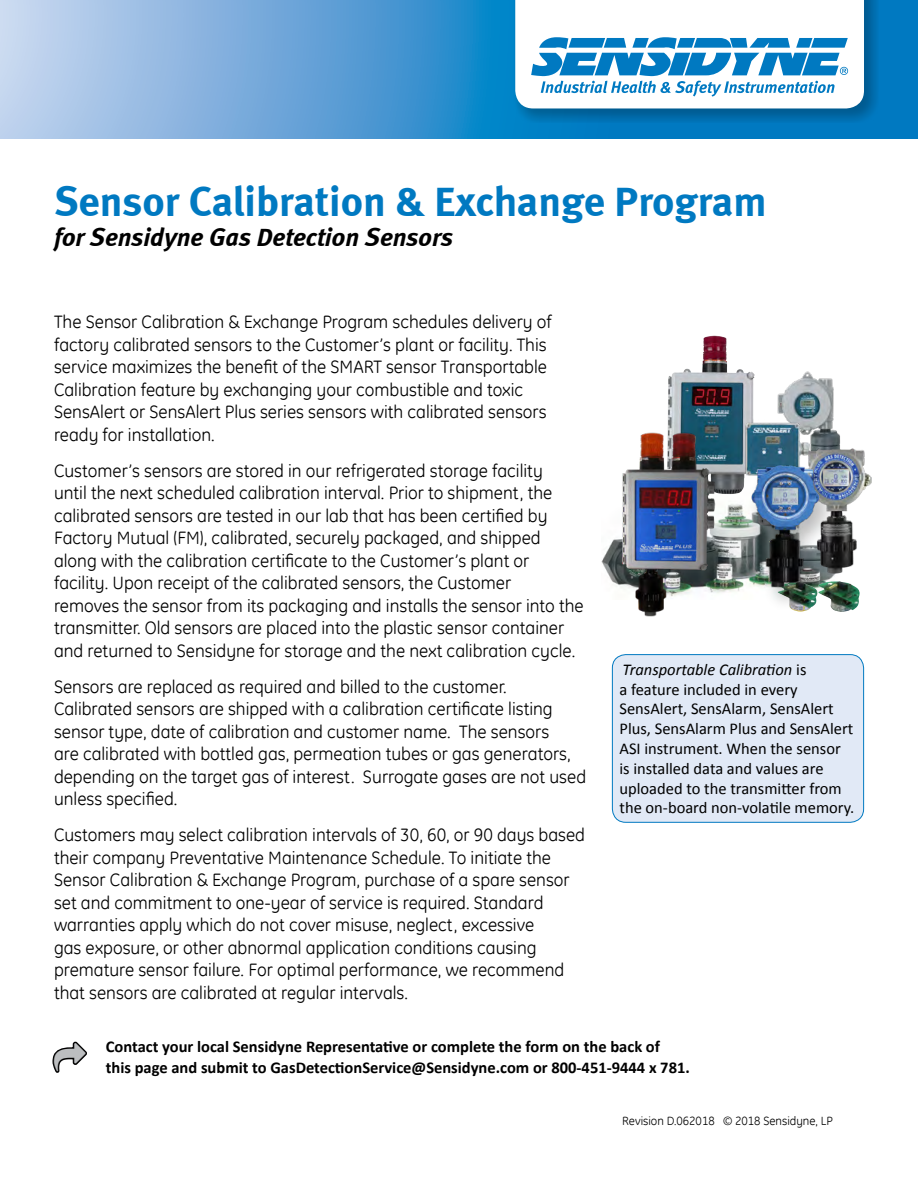
<style>
.page{position:relative;width:918px;height:1188px;background:#fff}
.page>*{position:absolute;margin:0;border:0;box-sizing:border-box;transform-origin:0 0}
.t1{font:42px "Meta Bold LF";color:#0079c1}
.t2{font:italic 25.5px "Meta Bold LF";color:#000}
.t3{font:18px/22.5px "GE Inspira";color:#000}
.t4{font:16.5px/19.8px "Calibri";color:#000}
.t5{font:700 16.5px/21px "Calibri";color:#000}
.t6{font:12px "GE Inspira";color:#000}
.s1{font-style:italic}
</style>
<div class="page">
<svg style="left:0;top:0;width:918px;height:138px;background:#61a4d7"></svg>
<svg style="left:514px;top:0;width:365px;height:123px;background:#056ca8"></svg>
<svg style="left:515px;top:0;width:349px;height:108px"></svg>
<div style="left:612px;top:655px;width:252px;height:167px;background:#e1e9f6;border-radius:14px"></div>
<div style="left:612px;top:654px;width:252px;height:169px;border:1px solid #0079c1;border-radius:14px"></div>
<img style="left:602px;top:481px;width:140px;height:111px">
<img style="left:667px;top:336px;width:47px;height:91px">
<img style="left:777px;top:371px;width:64px;height:76px">
<img style="left:729px;top:412px;width:84px;height:121px">
<img style="left:799px;top:447px;width:72px;height:126px">
<img style="left:840px;top:581px;width:20px;height:31px">
<img style="left:615px;top:427px;width:107px;height:190px">
<div style="left:745px;top:464px;width:95px;height:149px;background:#000;opacity:.25"></div>
<img style="left:742px;top:460px;width:89px;height:128px">
<svg style="left:52px;top:1041px;width:35px;height:32px"></svg>
<h1 class="t1" style="left:54px;top:177px;width:714px">Sensor Calibration &amp; Exchange Program</h1>
<h2 class="t2" style="left:54px;top:222px;width:401px">for Sensidyne Gas Detection Sensors</h2>
<p class="t3" style="left:54px;top:310px;width:499px">The Sensor Calibration &amp; Exchange Program schedules delivery of factory calibrated sensors to the Customer’s plant or facility. This service maximizes the benefit of the SMART sensor Transportable Calibration feature by exchanging your combustible and toxic SensAlert or SensAlert Plus series sensors with calibrated sensors ready for installation.</p>
<p class="t3" style="left:54px;top:459px;width:531px">Customer’s sensors are stored in our refrigerated storage facility<br>until the next scheduled calibration interval. Prior to shipment, the calibrated sensors are tested in our lab that has been certified by Factory Mutual (FM), calibrated, securely packaged, and shipped along with the calibration certificate to the Customer’s plant or facility. Upon receipt of the calibrated sensors, the Customer<br>removes the sensor from its packaging and installs the sensor into the transmitter. Old sensors are placed into the plastic sensor container and returned to Sensidyne for storage and the next calibration cycle.</p>
<p class="t3" style="left:54px;top:675px;width:534px">Sensors are replaced as required and billed to the customer.<br>Calibrated sensors are shipped with a calibration certificate listing sensor type, date of calibration and customer name. The sensors<br>are calibrated with bottled gas, permeation tubes or gas generators, depending on the target gas of interest. Surrogate gases are not used unless specified.</p>
<p class="t3" style="left:54px;top:823px;width:533px">Customers may select calibration intervals of 30, 60, or 90 days based their company Preventative Maintenance Schedule. To initiate the Sensor Calibration &amp; Exchange Program, purchase of a spare sensor set and commitment to one-year of service is required. Standard warranties apply which do not cover misuse, neglect, excessive<br>gas exposure, or other abnormal application conditions causing premature sensor failure. For optimal performance, we recommend that sensors are calibrated at regular intervals.</p>
<p class="t4" style="left:619px;top:659px;width:236px"><span class="s1">Transportable Calibration</span> is<br>a feature included in every<br>SensAlert, SensAlarm, SensAlert<br>Plus, SensAlarm Plus and SensAlert<br>ASI instrument. When the sensor is installed data and values are uploaded to the transmitter from the on-board non-volatile memory.</p>
<p class="t5" style="left:106px;top:1036px;width:585px">Contact your local Sensidyne Representative or complete the form on the back of<br>this page and submit to GasDetectionService@Sensidyne.com or 800-451-9444 x 781.</p>
<p class="t6" style="left:622px;top:1113px;width:212px">Revision D.062018 © 2018 Sensidyne, LP</p>
</div>
